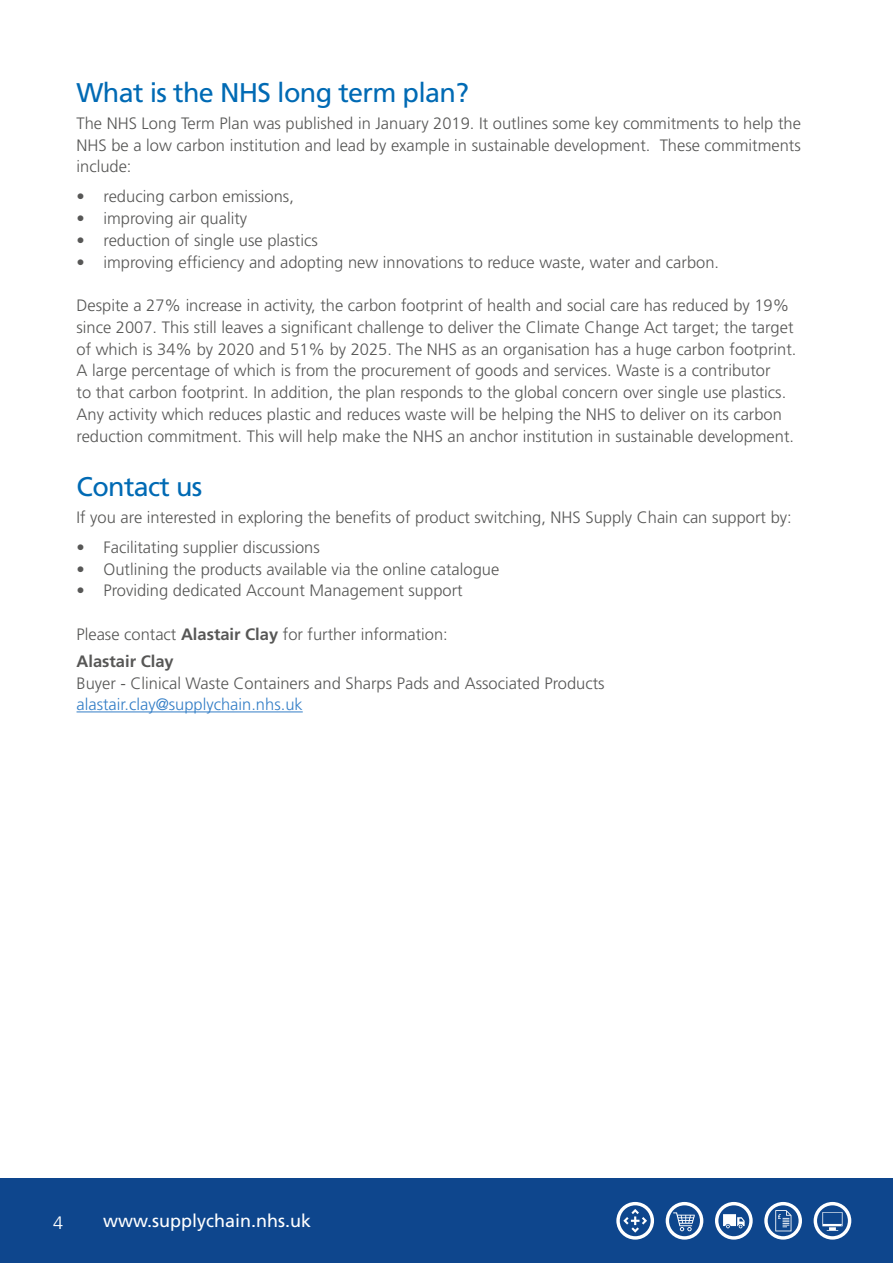
<style>
.page{position:relative;width:893px;height:1263px;background:#fff}
.page>*{position:absolute;margin:0;border:0;box-sizing:border-box;transform-origin:0 0}
.t1{font:27px "Frutiger";letter-spacing:-.025em;color:#006ab4}
.t2{font:18px "Frutiger";color:#fff}
.t3{font:300 18px "Frutiger";color:#fff}
.t4{font:300 16.5px/21.8px "Frutiger";color:#575756}
.t5{font:300 16.5px "Frutiger";color:#337ec6}
.s1{font-weight:700}
</style>
<div class="page">
<div style="left:0;top:1178px;width:893px;height:85px;background:#0e468d"></div>
<svg style="left:814px;top:1202px;width:37px;height:37px"></svg>
<svg style="left:715px;top:1202px;width:38px;height:37px"></svg>
<svg style="left:616px;top:1202px;width:38px;height:37px"></svg>
<svg style="left:666px;top:1202px;width:37px;height:37px"></svg>
<svg style="left:764px;top:1202px;width:38px;height:37px"></svg>
<hr style="left:77px;top:711px;width:226px;height:1px;background:#337ec6">
<h1 class="t1" style="left:77px;top:77px;width:394px">What is the NHS long term plan?</h1>
<p class="t4" style="left:77px;top:112px;width:726px;text-align:justify">The NHS Long Term Plan was published in January 2019. It outlines some key commitments to help the NHS be a low carbon institution and lead by example in sustainable development. These commitments include:</p>
<p class="t4" style="left:77px;top:186px;width:219px">• reducing carbon emissions,</p>
<p class="t4" style="left:77px;top:207px;width:172px">• improving air quality</p>
<p class="t4" style="left:77px;top:229px;width:243px">• reduction of single use plastics</p>
<p class="t4" style="left:77px;top:251px;width:644px">• improving efficiency and adopting new innovations to reduce waste, water and carbon.</p>
<p class="t4" style="left:77px;top:294px;width:721px">Despite a 27% increase in activity, the carbon footprint of health and social care has reduced by 19% since 2007. This still leaves a significant challenge to deliver the Climate Change Act target; the target of which is 34% by 2020 and 51% by 2025. The NHS as an organisation has a huge carbon footprint.<br>A large percentage of which is from the procurement of goods and services. Waste is a contributor<br>to that carbon footprint. In addition, the plan responds to the global concern over single use plastics.<br>Any activity which reduces plastic and reduces waste will be helping the NHS to deliver on its carbon reduction commitment. This will help make the NHS an anchor institution in sustainable development.</p>
<h1 class="t1" style="left:77px;top:470px;width:127px">Contact us</h1>
<p class="t4" style="left:77px;top:506px;width:717px">If you are interested in exploring the benefits of product switching, NHS Supply Chain can support by:</p>
<p class="t4" style="left:77px;top:536px;width:245px">• Facilitating supplier discussions</p>
<p class="t4" style="left:77px;top:558px;width:424px">• Outlining the products available via the online catalogue</p>
<p class="t4" style="left:77px;top:580px;width:388px">• Providing dedicated Account Management support</p>
<p class="t4" style="left:77px;top:620px;width:373px;line-height:27px">Please contact <span class="s1">Alastair Clay</span> for further information:<br><span class="s1">Alastair Clay</span></p>
<p class="t4" style="left:77px;top:672px;width:530px">Buyer - Clinical Waste Containers and Sharps Pads and Associated Products</p>
<p class="t5" style="left:77px;top:695px;width:228px">alastair.clay@supplychain.nhs.uk</p>
<p class="t3" style="left:53px;top:1212px;width:12px">4</p>
<p class="t2" style="left:103px;top:1210px;width:210px">www.supplychain.nhs.uk</p>
</div>
